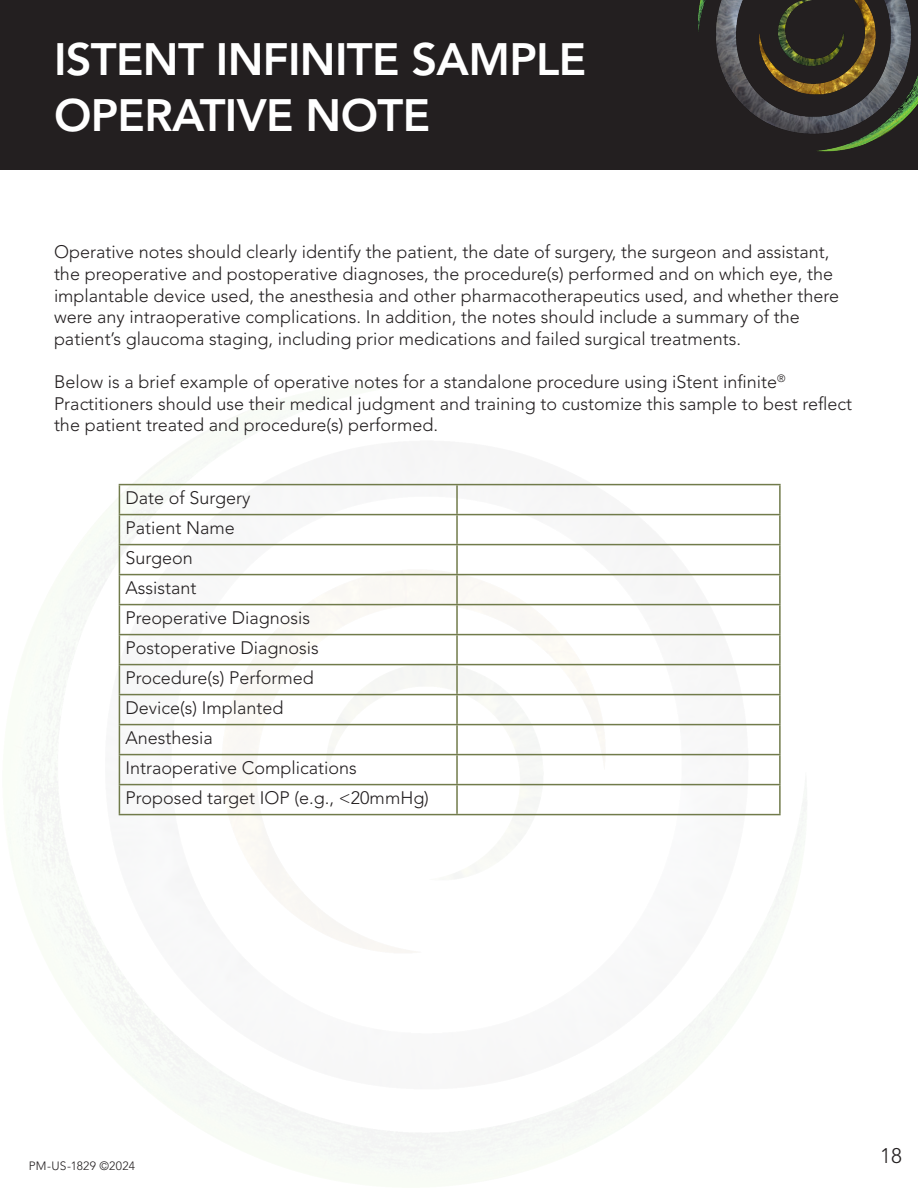
<style>
.page{position:relative;width:918px;height:1188px;background:#fff}
.page>*{position:absolute;margin:0;border:0;box-sizing:border-box;transform-origin:0 0}
.Title_Page{font:800 45px/55.5px "Avenir LT Std";letter-spacing:-.015em;color:#fff}
.t1{font:300 21px "Avenir LT Std";color:#231f20}
.t2{font:300 18px/21.6px "Avenir LT Std";color:#231f20}
.Leagl{font:300 12px "Avenir LT Std";letter-spacing:.02em;color:#231f20}
</style>
<div class="page">
<div style="left:0;top:0;width:918px;height:170px;background:#231f20"></div>
<img style="left:698px;top:0;width:220px;height:152px">
<hr style="left:119px;top:484px;width:338px;height:1px;background:#717b4b">
<hr style="left:457px;top:484px;width:324px;height:1px;background:#717b4b">
<hr style="left:456px;top:485px;width:2px;height:29px;background:#717b4b">
<hr style="left:779px;top:485px;width:2px;height:29px;background:#717b4b">
<hr style="left:119px;top:514px;width:338px;height:1px;background:#717b4b">
<hr style="left:457px;top:514px;width:324px;height:1px;background:#717b4b">
<hr style="left:456px;top:515px;width:2px;height:29px;background:#717b4b">
<hr style="left:779px;top:515px;width:2px;height:29px;background:#717b4b">
<hr style="left:119px;top:544px;width:338px;height:1px;background:#717b4b">
<hr style="left:457px;top:544px;width:324px;height:1px;background:#717b4b">
<hr style="left:456px;top:545px;width:2px;height:29px;background:#717b4b">
<hr style="left:779px;top:545px;width:2px;height:29px;background:#717b4b">
<hr style="left:119px;top:574px;width:338px;height:1px;background:#717b4b">
<hr style="left:457px;top:574px;width:324px;height:1px;background:#717b4b">
<hr style="left:456px;top:575px;width:2px;height:29px;background:#717b4b">
<hr style="left:779px;top:575px;width:2px;height:29px;background:#717b4b">
<hr style="left:119px;top:604px;width:338px;height:1px;background:#717b4b">
<hr style="left:457px;top:604px;width:324px;height:1px;background:#717b4b">
<hr style="left:456px;top:605px;width:2px;height:29px;background:#717b4b">
<hr style="left:779px;top:605px;width:2px;height:29px;background:#717b4b">
<hr style="left:119px;top:634px;width:338px;height:1px;background:#717b4b">
<hr style="left:457px;top:634px;width:324px;height:1px;background:#717b4b">
<hr style="left:456px;top:635px;width:2px;height:29px;background:#717b4b">
<hr style="left:779px;top:635px;width:2px;height:29px;background:#717b4b">
<hr style="left:119px;top:664px;width:338px;height:1px;background:#717b4b">
<hr style="left:457px;top:664px;width:324px;height:1px;background:#717b4b">
<hr style="left:456px;top:665px;width:2px;height:29px;background:#717b4b">
<hr style="left:779px;top:665px;width:2px;height:29px;background:#717b4b">
<hr style="left:119px;top:694px;width:338px;height:1px;background:#717b4b">
<hr style="left:457px;top:694px;width:324px;height:1px;background:#717b4b">
<hr style="left:456px;top:695px;width:2px;height:29px;background:#717b4b">
<hr style="left:779px;top:695px;width:2px;height:29px;background:#717b4b">
<hr style="left:119px;top:724px;width:338px;height:1px;background:#717b4b">
<hr style="left:457px;top:724px;width:324px;height:1px;background:#717b4b">
<hr style="left:456px;top:725px;width:2px;height:29px;background:#717b4b">
<hr style="left:779px;top:725px;width:2px;height:29px;background:#717b4b">
<hr style="left:119px;top:754px;width:338px;height:1px;background:#717b4b">
<hr style="left:457px;top:754px;width:324px;height:1px;background:#717b4b">
<hr style="left:456px;top:755px;width:2px;height:29px;background:#717b4b">
<hr style="left:779px;top:755px;width:2px;height:29px;background:#717b4b">
<hr style="left:119px;top:784px;width:338px;height:1px;background:#717b4b">
<svg style="left:119px;top:485px;width:1px;height:329px"></svg>
<hr style="left:457px;top:784px;width:324px;height:1px;background:#717b4b">
<hr style="left:456px;top:785px;width:2px;height:29px;background:#717b4b">
<hr style="left:779px;top:785px;width:2px;height:29px;background:#717b4b">
<hr style="left:119px;top:814px;width:338px;height:1px;background:#717b4b">
<hr style="left:457px;top:814px;width:324px;height:1px;background:#717b4b">
<p class="Title_Page" style="left:54px;top:32px;width:534px">ISTENT INFINITE SAMPLE<br>OPERATIVE NOTE</p>
<p class="t2" style="left:54px;top:241px;width:787px">Operative notes should clearly identify the patient, the date of surgery, the surgeon and assistant, the preoperative and postoperative diagnoses, the procedure(s) performed and on which eye, the implantable device used, the anesthesia and other pharmacotherapeutics used, and whether there were any intraoperative complications. In addition, the notes should include a summary of the patient’s glaucoma staging, including prior medications and failed surgical treatments.</p>
<p class="t2" style="left:54px;top:371px;width:800px">Below is a brief example of operative notes for a standalone procedure using iStent infinite<sup>®<br></sup>Practitioners should use their medical judgment and training to customize this sample to best reflect the patient treated and procedure(s) performed.</p>
<p class="t2" style="left:125px;top:487px;width:127px">Date of Surgery</p>
<p class="t2" style="left:125px;top:517px;width:111px">Patient Name</p>
<p class="t2" style="left:125px;top:547px;width:69px">Surgeon</p>
<p class="t2" style="left:125px;top:577px;width:72px">Assistant</p>
<p class="t2" style="left:125px;top:607px;width:186px">Preoperative Diagnosis</p>
<p class="t2" style="left:125px;top:637px;width:195px">Postoperative Diagnosis</p>
<p class="t2" style="left:125px;top:667px;width:190px">Procedure(s) Performed</p>
<p class="t2" style="left:125px;top:697px;width:160px">Device(s) Implanted</p>
<p class="t2" style="left:125px;top:727px;width:89px">Anesthesia</p>
<p class="t2" style="left:125px;top:757px;width:233px">Intraoperative Complications</p>
<p class="t2" style="left:125px;top:787px;width:305px">Proposed target IOP (e.g., &lt;20mmHg)</p>
<p class="Leagl" style="left:29px;top:1159px;width:108px">PM-US-1829 ©2024</p>
<p class="t1" style="left:880px;top:1144px;width:23px">18</p>
</div>
